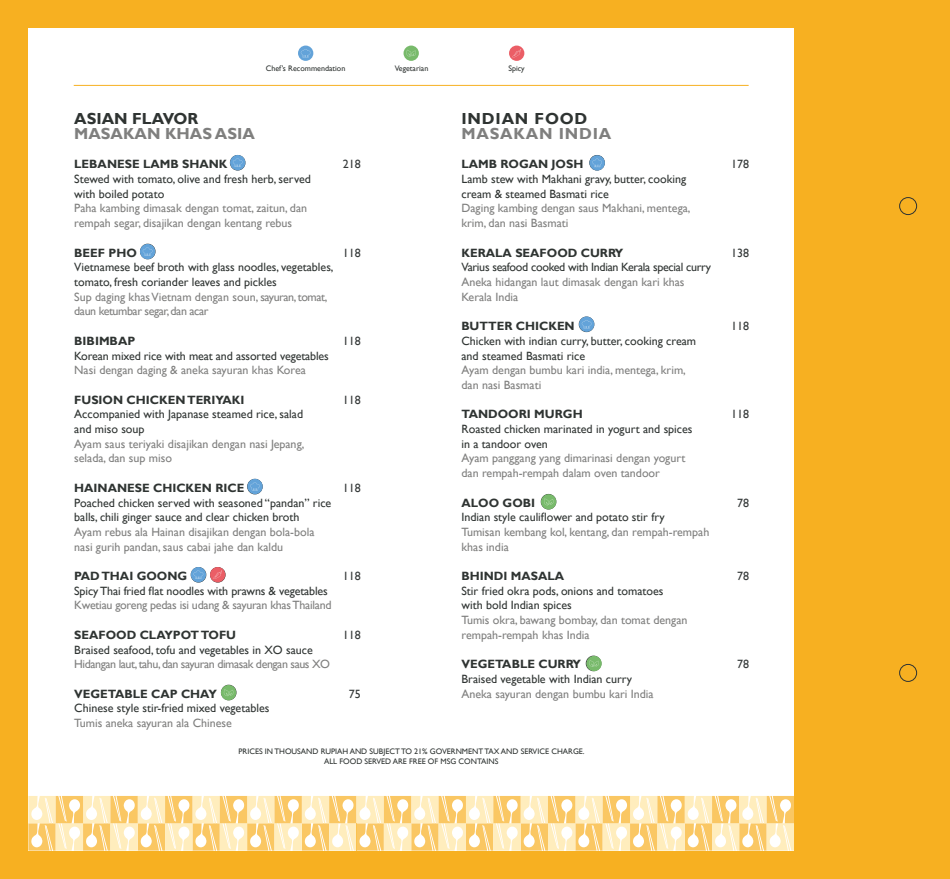
<style>
.page{position:relative;width:950px;height:879px;background:#f7b021}
.page>*{position:absolute;margin:0;border:0;box-sizing:border-box;transform-origin:0 0}
.t1{font:700 16px "Gill Sans";color:#7f7f7e}
.t2{font:700 16px "Gill Sans";letter-spacing:.05em;color:#2f3432}
.t3{font:12px/14.7px "Gill Sans";color:#2f3432}
.t4{font:12px/14.7px "Gill Sans";color:#7f7f7e}
.t5{font:700 12px "Gill Sans";color:#2f3432}
.t6{font:12px/14.7px "Gill Sans";letter-spacing:-.035em;color:#7f7f7e}
.t7{font:12px "Gill Sans";letter-spacing:-.025em;color:#2f3432}
.t8{font:12px "Gill Sans";letter-spacing:-.02em;color:#7f7f7e}
.t9{font:12px "Gill Sans";color:#353939}
.t10{font:8px/9.6px "Gill Sans";color:#2f3432;text-align:center}
</style>
<div class="page">
<div style="left:28px;top:28px;width:766px;height:822px;background:#fff"></div>
<svg style="left:28px;top:796px;width:766px;height:54px"></svg>
<svg style="left:298px;top:46px;width:15px;height:15px"></svg>
<svg style="left:301px;top:49px;width:9px;height:8px"></svg>
<div style="left:509px;top:46px;width:15px;height:15px;background:#eb5e66;border-radius:50%"></div>
<svg style="left:512px;top:49px;width:9px;height:8px"></svg>
<div style="left:403px;top:46px;width:16px;height:15px;background:#78ba6b;border-radius:50%"></div>
<svg style="left:406px;top:50px;width:10px;height:7px"></svg>
<hr style="left:74px;top:85px;width:674px;height:1px;background:#f7b021">
<div style="left:899px;top:197px;width:17px;height:18px;border:1px solid #2f3432;border-radius:50%"></div>
<div style="left:899px;top:664px;width:17px;height:17px;border:1px solid #2f3432;border-radius:50%"></div>
<div style="left:230px;top:155px;width:15px;height:15px;background:#63a3d9;border-radius:50%"></div>
<svg style="left:233px;top:158px;width:9px;height:9px"></svg>
<div style="left:140px;top:244px;width:15px;height:15px;background:#63a3d9;border-radius:50%"></div>
<svg style="left:143px;top:247px;width:9px;height:9px"></svg>
<svg style="left:579px;top:316px;width:15px;height:16px"></svg>
<svg style="left:582px;top:320px;width:9px;height:8px"></svg>
<svg style="left:247px;top:479px;width:16px;height:15px"></svg>
<svg style="left:250px;top:482px;width:10px;height:9px"></svg>
<div style="left:191px;top:567px;width:15px;height:15px;background:#63a3d9;border-radius:50%"></div>
<svg style="left:194px;top:570px;width:9px;height:9px"></svg>
<svg style="left:589px;top:155px;width:16px;height:15px"></svg>
<svg style="left:592px;top:159px;width:10px;height:8px"></svg>
<div style="left:210px;top:567px;width:15px;height:15px;background:#eb5e66;border-radius:50%"></div>
<svg style="left:213px;top:570px;width:9px;height:9px"></svg>
<div style="left:541px;top:494px;width:15px;height:15px;background:#78ba6b;border-radius:50%"></div>
<svg style="left:544px;top:498px;width:9px;height:7px"></svg>
<div style="left:221px;top:685px;width:15px;height:15px;background:#78ba6b;border-radius:50%"></div>
<svg style="left:223px;top:689px;width:10px;height:7px"></svg>
<div style="left:586px;top:656px;width:16px;height:15px;background:#78ba6b;border-radius:50%"></div>
<svg style="left:589px;top:660px;width:10px;height:7px"></svg>
<p class="t10" style="left:266px;top:64px;width:81px">Chef’s Recommendation</p>
<p class="t10" style="left:395px;top:64px;width:35px">Vegetarian</p>
<p class="t10" style="left:508px;top:64px;width:18px">Spicy</p>
<h1 class="t2" style="left:74px;top:109px;width:12px">ASIAN</h1>
<h1 class="t2" style="left:132px;top:109px;width:12px">FLAVOR</h1>
<h1 class="t1" style="left:74px;top:124px;width:27px">MASAKAN</h1>
<h1 class="t1" style="left:165px;top:124px;width:13px">KHAS</h1>
<h1 class="t1" style="left:215px;top:124px;width:11px">ASIA</h1>
<p class="t5" style="left:74px;top:157px;width:155px">LEBANESE LAMB SHANK</p>
<p class="t3" style="left:74px;top:172px;width:238px">Stewed with tomato, olive and fresh herb, served with boiled potato</p>
<p class="t4" style="left:74px;top:201px;width:234px">Paha kambing dimasak dengan tomat, zaitun, dan rempah segar, disajikan dengan kentang rebus</p>
<p class="t5" style="left:74px;top:245px;width:64px">BEEF PHO</p>
<p class="t3" style="left:74px;top:260px;width:261px">Vietnamese beef broth with glass noodles, vegetables, tomato, fresh coriander leaves and pickles</p>
<p class="t6" style="left:74px;top:289px;width:254px">Sup daging khas Vietnam dengan soun, sayuran, tomat, daun ketumbar segar, dan acar</p>
<p class="t5" style="left:74px;top:333px;width:61px">BIBIMBAP</p>
<p class="t3" style="left:74px;top:348px;width:256px">Korean mixed rice with meat and assorted vegetables</p>
<p class="t4" style="left:74px;top:363px;width:233px">Nasi dengan daging &amp; aneka sayuran khas Korea</p>
<p class="t5" style="left:74px;top:392px;width:172px">FUSION CHICKEN TERIYAKI</p>
<p class="t3" style="left:74px;top:407px;width:230px">Accompanied with Japanase steamed rice, salad and miso soup</p>
<p class="t4" style="left:74px;top:436px;width:232px">Ayam saus teriyaki disajikan dengan nasi Jepang, selada, dan sup miso</p>
<p class="t5" style="left:74px;top:480px;width:172px">HAINANESE CHICKEN RICE</p>
<p class="t3" style="left:74px;top:495px;width:258px">Poached chicken served with seasoned “pandan” rice balls, chili ginger sauce and clear chicken broth</p>
<p class="t4" style="left:74px;top:525px;width:242px">Ayam rebus ala Hainan disajikan dengan bola-bola nasi gurih pandan, saus cabai jahe dan kaldu</p>
<p class="t5" style="left:74px;top:569px;width:111px">PAD THAI GOONG</p>
<p class="t3" style="left:74px;top:583px;width:255px">Spicy Thai fried flat noodles with prawns &amp; vegetables</p>
<p class="t8" style="left:74px;top:598px;width:259px">Kwetiau goreng pedas isi udang &amp; sayuran khas Thailand</p>
<p class="t5" style="left:74px;top:627px;width:163px">SEAFOOD CLAYPOT TOFU</p>
<p class="t3" style="left:74px;top:642px;width:240px">Braised seafood, tofu and vegetables in XO sauce</p>
<p class="t6" style="left:74px;top:657px;width:257px">Hidangan laut, tahu, dan sayuran dimasak dengan saus XO</p>
<p class="t5" style="left:74px;top:686px;width:144px">VEG ETABLE CAP CHAY</p>
<p class="t3" style="left:74px;top:701px;width:197px">Chinese style stir-fried mixed vegetables</p>
<p class="t4" style="left:74px;top:716px;width:159px">Tumis aneka sayuran ala Chinese</p>
<p class="t9" style="left:343px;top:157px;width:19px">218</p>
<p class="t9" style="left:343px;top:245px;width:19px">118</p>
<p class="t9" style="left:343px;top:334px;width:19px">118</p>
<p class="t9" style="left:343px;top:392px;width:19px">118</p>
<p class="t9" style="left:343px;top:481px;width:19px">118</p>
<p class="t9" style="left:343px;top:569px;width:19px">118</p>
<p class="t9" style="left:343px;top:628px;width:19px">118</p>
<p class="t9" style="left:349px;top:686px;width:13px">75</p>
<h1 class="t2" style="left:461px;top:109px;width:127px">INDIAN FOOD</h1>
<h1 class="t1" style="left:461px;top:124px;width:29px">MASAKAN</h1>
<h1 class="t1" style="left:558px;top:124px;width:12px">INDIA</h1>
<p class="t5" style="left:461px;top:157px;width:123px">LAMB ROGAN JOSH</p>
<p class="t3" style="left:461px;top:172px;width:226px">Lamb stew with Makhani gravy, butter, cooking cream &amp; steamed Basmati rice</p>
<p class="t4" style="left:461px;top:201px;width:231px">Daging kambing dengan saus Makhani, mentega, krim, dan nasi Basmati</p>
<p class="t5" style="left:461px;top:245px;width:163px">KERALA SEAFOOD CURRY</p>
<p class="t7" style="left:461px;top:260px;width:251px">Varius seafood cooked with Indian Kerala special curry</p>
<p class="t4" style="left:461px;top:275px;width:224px">Aneka hidangan laut dimasak dengan kari khas<br>Kerala India</p>
<p class="t5" style="left:461px;top:319px;width:115px">BUTTER CHICKEN</p>
<p class="t3" style="left:461px;top:334px;width:236px">Chicken with indian curry, butter, cooking cream and steamed Basmati rice</p>
<p class="t4" style="left:461px;top:363px;width:226px">Ayam dengan bumbu kari india, mentega, krim, dan nasi Basmati</p>
<p class="t5" style="left:461px;top:407px;width:123px">TANDOORI MURG H</p>
<p class="t3" style="left:461px;top:422px;width:232px">Roasted chicken marinated in yogurt and spices in a tandoor oven</p>
<p class="t4" style="left:461px;top:451px;width:225px">Ayam panggang yang dimarinasi dengan yogurt dan rempah-rempah dalam oven tandoor</p>
<p class="t5" style="left:461px;top:495px;width:75px">ALOO GOBI</p>
<p class="t3" style="left:461px;top:510px;width:205px">Indian style cauliflower and potato stir fry</p>
<p class="t4" style="left:461px;top:525px;width:249px">Tumisan kembang kol, kentang, dan rempah-rempah khas india</p>
<p class="t5" style="left:461px;top:569px;width:104px">BHINDI MASALA</p>
<p class="t3" style="left:461px;top:583px;width:203px">Stir fried okra pods, onions and tomatoes with bold Indian spices</p>
<p class="t4" style="left:461px;top:613px;width:227px">Tumis okra, bawang bombay, dan tomat dengan rempah-rempah khas India</p>
<p class="t5" style="left:461px;top:657px;width:121px">VEG ETABLE CURRY</p>
<p class="t3" style="left:461px;top:672px;width:172px">Braised vegetable with Indian curry</p>
<p class="t4" style="left:461px;top:686px;width:194px">Aneka sayuran dengan bumbu kari India</p>
<p class="t10" style="left:238px;top:747px;width:348px">Prices in Thousand Rupiah and subject to 21% Government Tax and Service Charg e.<br>All food served are free of MSG Contains</p>
<p class="t9" style="left:731px;top:157px;width:19px">178</p>
<p class="t9" style="left:731px;top:245px;width:19px">138</p>
<p class="t9" style="left:731px;top:319px;width:19px">118</p>
<p class="t9" style="left:731px;top:407px;width:19px">118</p>
<p class="t9" style="left:737px;top:495px;width:13px">78</p>
<p class="t9" style="left:737px;top:569px;width:13px">78</p>
<p class="t9" style="left:737px;top:657px;width:13px">78</p>
</div>
